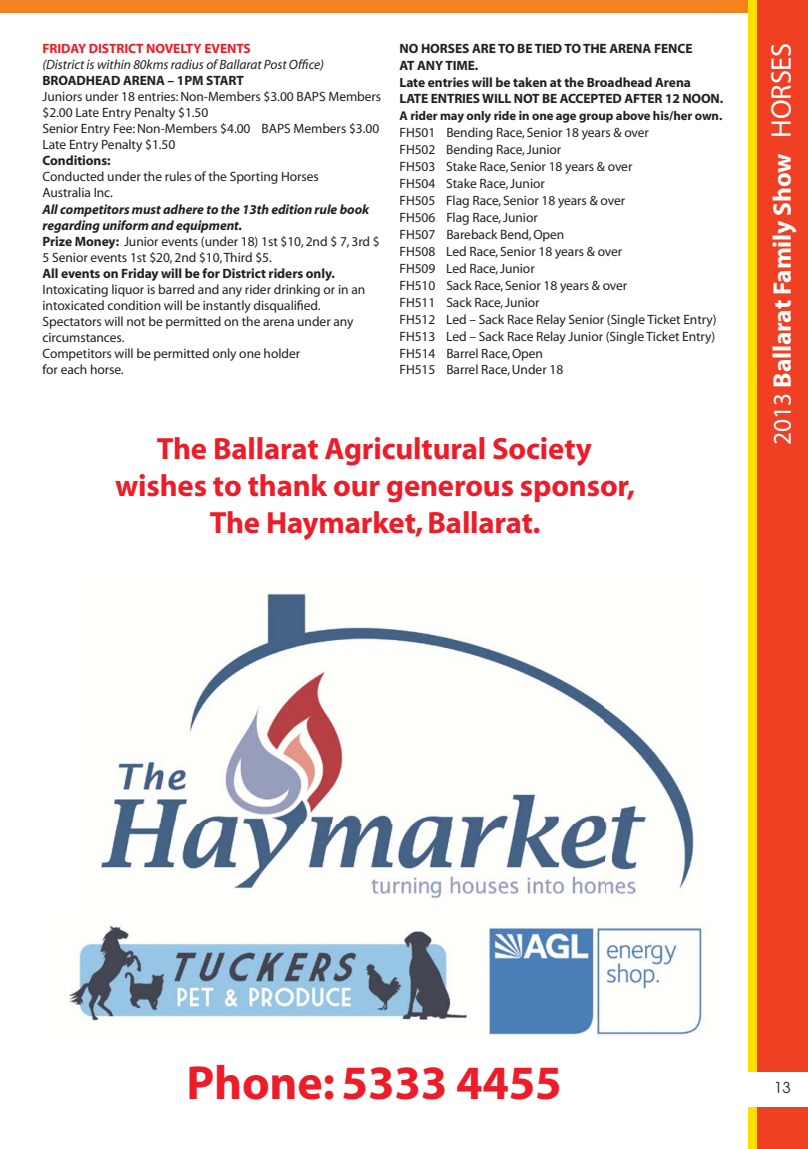
<style>
.page{position:relative;width:808px;height:1149px;background:#fff}
.page>*{position:absolute;margin:0;border:0;box-sizing:border-box;transform-origin:0 0}
.t1{font:700 48px "Myriad";letter-spacing:-.005em;color:#ed1c29}
.t2{font:700 30.75px/36.9px "Myriad";letter-spacing:-.005em;color:#ed1c29;text-align:center}
.t3{font:700 25.5px "Myriad";letter-spacing:-.005em;color:#fff}
.t4{font:15px "Avant Garde";color:#231f20}
.t5{font:13.5px/17px "Myriad";letter-spacing:-.005em;color:#231f20}
.t6{font:700 13.5px/17px "Myriad";letter-spacing:-.005em;color:#231f20}
.t7{font:italic 700 13.5px/16px "Myriad";letter-spacing:-.005em;color:#231f20}
.t8{font:italic 13.5px "Myriad";letter-spacing:-.005em;color:#231f20}
.t9{font:700 13.5px "Myriad";letter-spacing:-.005em;color:#ed1c29}
.t10{font:700 12.75px "Myriad";letter-spacing:-.005em;color:#231f20}
.s1{font-style:normal}
.s2{font-weight:400;font-style:normal}
.s3{font-weight:400}
.s4{font-weight:400;font-size:28.5px}
</style>
<div class="page">
<div style="left:0;top:0;width:808px;height:13px;background:#f5821f"></div>
<div style="left:748px;top:0;width:60px;height:1148px;background:#fd0"></div>
<div style="left:757px;top:0;width:51px;height:1148px;background:#ef4023"></div>
<div style="left:748px;top:1071px;width:60px;height:35px;background:#fff"></div>
<img style="left:100px;top:593px;width:594px;height:307px">
<img style="left:69px;top:926px;width:397px;height:97px">
<img style="left:486px;top:923px;width:218px;height:116px">
<p class="t9" style="left:43px;top:43px;width:210px">FRIDAY DISTRICT NOVELTY EVENTS</p>
<p class="t8" style="left:43px;top:59px;width:283px">(District is within 80kms radius of Ballarat Post Office)</p>
<p class="t6" style="left:43px;top:73px;width:203px">BROADHEAD ARENA – 1PM START</p>
<p class="t5" style="left:43px;top:89px;width:340px;line-height:16px">Juniors under 18 entries: Non-Members $3.00 BAPS Members $2.00 Late Entry Penalty $1.50<br>Senior Entry Fee: Non-Members $4.00 BAPS Members $3.00<br>Late Entry Penalty $1.50</p>
<p class="t6" style="left:43px;top:153px;width:70px">Conditions:</p>
<p class="t5" style="left:43px;top:170px;width:278px;line-height:16px">Conducted under the rules of the Sporting Horses<br>Australia Inc.</p>
<p class="t7" style="left:43px;top:202px;width:339px">All competitors must adhere to the 13th edition rule book regarding uniform and equipment.<br><span class="s1">Prize Money:</span> <span class="s2">Junior events (under 18) 1st $10, 2nd $ 7, 3rd $ 5 Senior events 1st $20, 2nd $10, Third $5.</span></p>
<p class="t6" style="left:43px;top:266px;width:294px">All events on Friday will be for District riders only.</p>
<p class="t5" style="left:43px;top:282px;width:324px;line-height:16px">Intoxicating liquor is barred and any rider drinking or in an intoxicated condition will be instantly disqualified.<br>Spectators will not be permitted on the arena under any circumstances.<br>Competitors will be permitted only one holder<br>for each horse.</p>
<p class="t6" style="left:399px;top:41px;width:325px">NO HORSES ARE TO BE TIED TO THE ARENA FENCE<br>AT ANY TIME.<br>Late entries will be taken at the Broadhead Arena<br>LATE ENTRIES WILL NOT BE ACCEPTED AFTER 12 NOON.</p>
<p class="t10" style="left:399px;top:111px;width:324px">A rider may only ride in one age group above his/her own.</p>
<p class="t5" style="left:399px;top:125px;width:318px">FH501 Bending Race, Senior 18 years &amp; over<br>FH502 Bending Race, Junior<br>FH503 Stake Race, Senior 18 years &amp; over<br>FH504 Stake Race, Junior<br>FH505 Flag Race, Senior 18 years &amp; over<br>FH506 Flag Race, Junior<br>FH507 Bareback Bend, Open<br>FH508 Led Race, Senior 18 years &amp; over<br>FH509 Led Race, Junior<br>FH510 Sack Race, Senior 18 years &amp; over<br>FH511 Sack Race, Junior<br>FH512 Led – Sack Race Relay Senior (Single Ticket Entry)<br>FH513 Led – Sack Race Relay Junior (Single Ticket Entry)<br>FH514 Barrel Race, Open<br>FH515 Barrel Race, Under 18</p>
<h2 class="t2" style="left:115px;top:433px;width:521px">The Ballarat Agricultural Society wishes to thank our generous sponsor,<br>The Haymarket, Ballarat.</h2>
<h3 class="t3" style="left:773px;top:444px;width:403px;rotate:-90deg"><span class="s3">2013</span> Ballarat Family Show <span class="s4">HORSES</span></h3>
<h1 class="t1" style="left:187px;top:1063px;width:377px">Phone: 5333 4455</h1>
<p class="t4" style="left:774px;top:1081px;width:18px">13</p>
</div>
